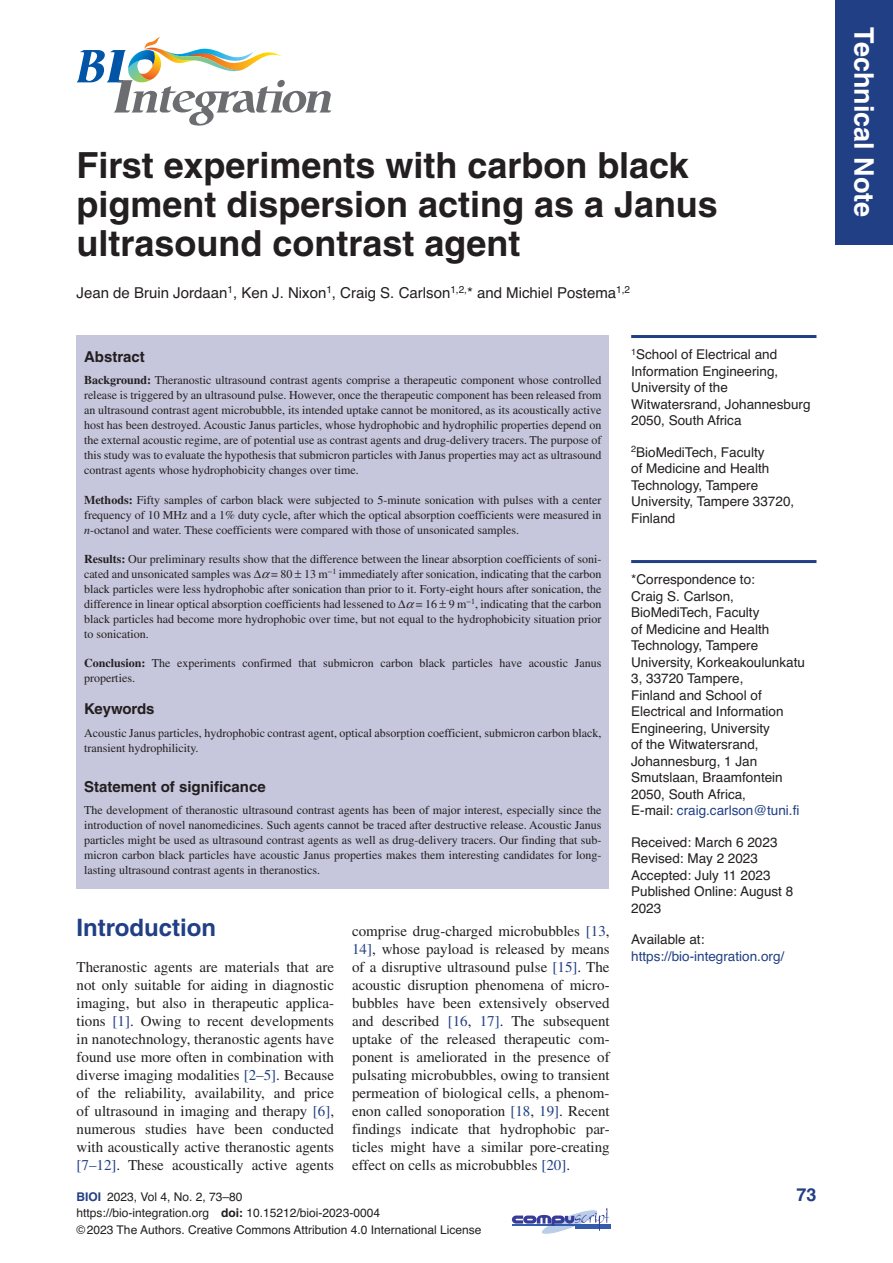
<style>
.page{position:relative;width:893px;height:1263px;background:#fff}
.page>*{position:absolute;margin:0;border:0;box-sizing:border-box;transform-origin:0 0}
.t1{font:700 36px/39px "Helvetica";color:#231f20}
.t2{font:700 27px "Helvetica";color:#fff}
.t3{font:700 24px "Helvetica";color:#213f84}
.t4{font:700 18px "Helvetica";color:#213f84}
.t5{font:15px/18px "Times";color:#231f20;text-align:justify}
.t6{font:15px "Helvetica";color:#231f20}
.t7{font:700 15px "Helvetica";color:#231f20}
.t8{font:13.5px/16.5px "Helvetica";color:#231f20}
.t9{font:13.5px "Helvetica";color:#213f84}
.t10{font:12px/15px "Times";color:#231f20;text-align:justify}
.t11{font:12px/16.5px "Helvetica";color:#231f20}
.s1{font-weight:700}
.s2{font-style:italic}
.s3{color:#213f84}
.s4{font-weight:700;color:#213f84}
</style>
<div class="page">
<svg style="left:77px;top:37px;width:255px;height:89px"></svg>
<img style="left:127px;top:59px;width:25px;height:27px">
<img style="left:128px;top:50px;width:29px;height:18px">
<img style="left:140px;top:52px;width:23px;height:28px">
<hr style="left:631px;top:335px;width:185px;height:3px;background:#213f84">
<hr style="left:631px;top:560px;width:185px;height:3px;background:#213f84">
<div style="left:76px;top:335px;width:533px;height:554px;background:#c6c6dc"></div>
<div style="left:835px;top:0;width:58px;height:245px;background:#213f84"></div>
<hr style="left:575px;top:1224px;width:35px;height:4px;background:#345caa">
<svg style="left:512px;top:1208px;width:97px;height:26px"></svg>
<h1 class="t1" style="left:76px;top:145px;width:643px">First experiments with carbon black pigment dispersion acting as a Janus ultrasound contrast agent</h1>
<p class="t6" style="left:76px;top:283px;width:555px">Jean de Bruin Jordaan<sup>1</sup>, Ken J. Nixon<sup>1</sup>, Craig S. Carlson<sup>1,2,</sup>* and Michiel Postema<sup>1,2</sup></p>
<p class="t7" style="left:84px;top:347px;width:62px">Abstract</p>
<p class="t10" style="left:84px;top:373px;width:519px"><span class="s1">Background:</span> Theranostic ultrasound contrast agents comprise a therapeutic component whose controlled release is triggered by an ultrasound pulse. However, once the therapeutic component has been released from an ultrasound contrast agent microbubble, its intended uptake cannot be monitored, as its acoustically active host has been destroyed. Acoustic Janus particles, whose hydrophobic and hydrophilic properties depend on the external acoustic regime, are of potential use as contrast agents and drug-delivery tracers. The purpose of this study was to evaluate the hypothesis that submicron particles with Janus properties may act as ultrasound contrast agents whose hydrophobicity changes over time.</p>
<p class="t10" style="left:84px;top:492px;width:519px"><span class="s1">Methods:</span> Fifty samples of carbon black were subjected to 5-minute sonication with pulses with a center frequency of 10 MHz and a 1% duty cycle, after which the optical absorption coefficients were measured in <span class="s2">n</span>-octanol and water. These coefficients were compared with those of unsonicated samples.</p>
<p class="t10" style="left:84px;top:551px;width:519px"><span class="s1">Results:</span> Our preliminary results show that the difference between the linear absorption coefficients of soni&shy;cated and unsonicated samples was</p>
<p class="t10" style="left:84px;top:566px;width:519px;text-indent:187px">= 80 13 m<sup>−1</sup> immediately after sonication, indicating that the carbon black particles were less hydrophobic after sonication than prior to it. Forty-eight hours after sonication, the difference in linear optical absorption coefficients had lessened to</p>
<p class="t10" style="left:84px;top:596px;width:519px;text-indent:332px">= 16 9 m<sup>−1</sup>, indicating that the carbon black particles had become more hydrophobic over time, but not equal to the hydrophobicity situation prior to sonication.</p>
<p class="t10" style="left:84px;top:656px;width:519px"><span class="s1">Conclusion:</span> The experiments confirmed that submicron carbon black particles have acoustic Janus properties.</p>
<p class="t7" style="left:84px;top:700px;width:72px">Keywords</p>
<p class="t10" style="left:84px;top:725px;width:519px">Acoustic Janus particles, hydrophobic contrast agent, optical absorption coefficient, submicron carbon black, transient hydrophilicity.</p>
<p class="t7" style="left:84px;top:777px;width:183px">Statement of significance</p>
<p class="t10" style="left:84px;top:803px;width:519px">The development of theranostic ultrasound contrast agents has been of major interest, especially since the introduction of novel nanomedicines. Such agents cannot be traced after destructive release. Acoustic Janus particles might be used as ultrasound contrast agents as well as drug-delivery tracers. Our finding that sub&shy;micron carbon black particles have acoustic Janus properties makes them interesting candidates for long&shy;lasting ultrasound contrast agents in theranostics.</p>
<h3 class="t3" style="left:76px;top:913px;width:141px">Introduction</h3>
<p class="t5" style="left:76px;top:958px;width:259px">Theranostic agents are materials that are not only suitable for aiding in diagnostic imaging, but also in therapeutic applica&shy;tions <span class="s3">[1]</span>. Owing to recent developments in nanotechnology, theranostic agents have found use more often in combination with diverse imaging modalities <span class="s3">[2–5]</span>. Because of the reliability, availability, and price of ultrasound in imaging and therapy <span class="s3">[6]</span>, numerous studies have been conducted with acoustically active theranostic agents <span class="s3">[7–12]</span>. These acoustically active agents</p>
<p class="t5" style="left:352px;top:922px;width:259px">comprise drug-charged microbubbles <span class="s3">[13</span>, <span class="s3">14]</span>, whose payload is released by means of a disruptive ultrasound pulse <span class="s3">[15]</span>. The acoustic disruption phenomena of micro&shy;bubbles have been extensively observed and described <span class="s3">[16</span>, <span class="s3">17]</span>. The subsequent uptake of the released therapeutic com&shy;ponent is ameliorated in the presence of pulsating microbubbles, owing to transient permeation of biological cells, a phenom&shy;enon called sonoporation <span class="s3">[18</span>, <span class="s3">19]</span>. Recent findings indicate that hydrophobic par&shy;ticles might have a similar pore-creating effect on cells as microbubbles <span class="s3">[20]</span>.</p>
<p class="t8" style="left:631px;top:346px;width:181px"><sup>1</sup>School of Electrical and<br>Information Engineering,<br>University of the<br>Witwatersrand, Johannesburg<br>2050, South Africa</p>
<p class="t8" style="left:631px;top:443px;width:165px"><sup>2</sup>BioMediTech, Faculty<br>of Medicine and Health<br>Technology, Tampere<br>University, Tampere 33720,<br>Finland</p>
<p class="t8" style="left:631px;top:571px;width:175px">*Correspondence to:<br>Craig S. Carlson,<br>BioMediTech, Faculty<br>of Medicine and Health<br>Technology, Tampere<br>University, Korkeakoulunkatu<br>3, 33720 Tampere,<br>Finland and School of<br>Electrical and Information<br>Engineering, University<br>of the Witwatersrand,<br>Johannesburg, 1 Jan<br>Smutslaan, Braamfontein<br>2050, South Africa,<br>E-mail: <span class="s3">craig.carlson@tuni.fi</span></p>
<p class="t8" style="left:631px;top:833px;width:164px">Received: March 6 2023<br>Revised: May 2 2023<br>Accepted: July 11 2023<br>Published Online: August 8<br>2023</p>
<p class="t8" style="left:631px;top:931px;width:75px">Available at:</p>
<p class="t9" style="left:631px;top:947px;width:155px">https://bio-integration.org/</p>
<p class="t11" style="left:76px;top:1188px;width:168px"><span class="s4">BIOI</span> 2023, Vol 4, No. 2, 73–80</p>
<h3 class="t4" style="left:796px;top:1183px;width:22px">73</h3>
<p class="t11" style="left:76px;top:1204px;width:406px">https://bio-integration.org <span class="s1">doi:</span> 10.15212/bioi-2023-0004<br>©2023 The Authors. Creative Commons Attribution 4.0 International License</p>
<h2 class="t2" style="left:880px;top:27px;width:192px;rotate:90deg">Technical Note</h2>
</div>
